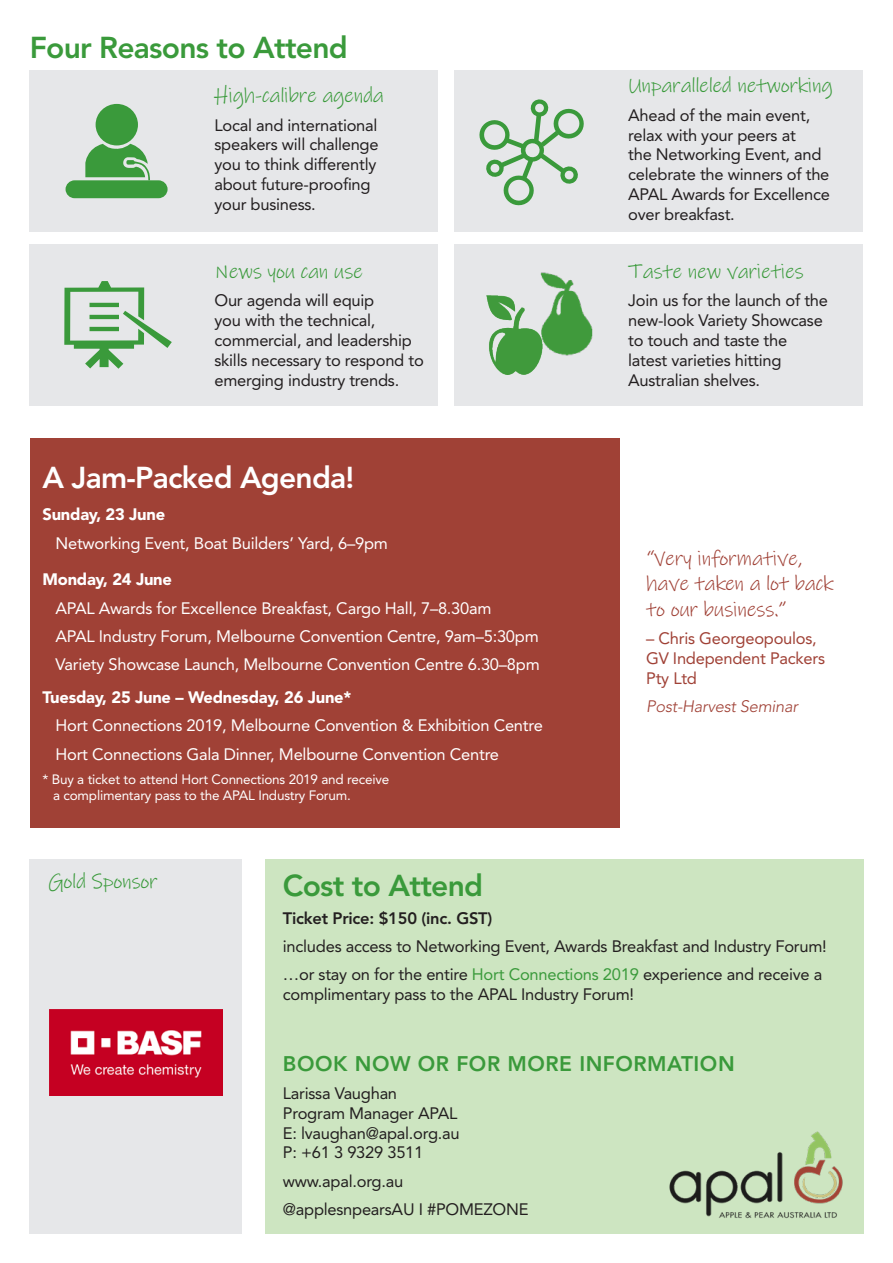
<style>
.page{position:relative;width:893px;height:1263px;background:#fff}
.page>*{position:absolute;margin:0;border:0;box-sizing:border-box;transform-origin:0 0}
.Heading_1{font:800 30px "Avenir LT Std";letter-spacing:-.025em;color:#3a9a3b}
.Heading_1-2{font:800 30px "Avenir LT Std";letter-spacing:-.025em;color:#fff}
.t1{font:21px "Ink Free";letter-spacing:-.015em;color:#3a9a3b}
.t2{font:21px/25.5px "Ink Free";letter-spacing:-.015em;color:#a04136}
.Heading_2{font:800 21px "Avenir LT Std";letter-spacing:.025em;color:#3a9a3b}
.Body_text{font:16.5px/19.8px "Avenir LT Std";letter-spacing:-.015em;color:#231f20}
.Body_text-2{font:16.5px "Avenir LT Std";letter-spacing:-.015em;color:#fff}
.Body_text-3{font:900 16.5px "Avenir LT Std";letter-spacing:-.015em;color:#fff}
.Body_text-4{font:16.5px/19.8px "Avenir LT Std";letter-spacing:-.015em;color:#a04136}
.Body_text-5{font:800 16.5px "Avenir LT Std";letter-spacing:-.015em;color:#231f20}
.Body_text-6{font:italic 300 16.5px "Avenir LT Std";letter-spacing:-.015em;color:#a04136}
.Note{font:13.5px/16.2px "Avenir LT Std";letter-spacing:-.015em;color:#fff}
.s1{color:#3a9a3b}
</style>
<div class="page">
<div style="left:30px;top:859px;width:212px;height:374px;background:#e6e7e9"></div>
<div style="left:30px;top:70px;width:408px;height:162px;background:#e6e7e9"></div>
<div style="left:30px;top:245px;width:408px;height:161px;background:#e6e7e9"></div>
<div style="left:454px;top:70px;width:408px;height:162px;background:#e6e7e9"></div>
<div style="left:454px;top:245px;width:408px;height:161px;background:#e6e7e9"></div>
<div style="left:30px;top:438px;width:589px;height:390px;background:#a04136"></div>
<div style="left:265px;top:859px;width:598px;height:374px;background:#cde5c1"></div>
<svg style="left:64px;top:281px;width:108px;height:88px"></svg>
<svg style="left:479px;top:99px;width:105px;height:107px"></svg>
<div style="left:96px;top:104px;width:42px;height:41px;background:#3a9a3b;border-radius:50%"></div>
<div style="left:66px;top:180px;width:102px;height:18px;background:#3a9a3b;border-radius:9px"></div>
<svg style="left:85px;top:144px;width:65px;height:36px"></svg>
<img style="left:540px;top:273px;width:53px;height:82px">
<img style="left:486px;top:296px;width:56px;height:79px">
<img style="left:50px;top:1009px;width:172px;height:86px">
<img style="left:669px;top:1131px;width:174px;height:88px">
<p class="Heading_1" style="left:30px;top:30px;width:320px">Four Reasons to Attend</p>
<p class="t1" style="left:214px;top:83px;width:171px">High-calibre agenda</p>
<p class="Body_text" style="left:214px;top:115px;width:166px">Local and international speakers will challenge you to think differently about future-proofing your business.</p>
<p class="t1" style="left:214px;top:259px;width:150px">News you can use</p>
<p class="Body_text" style="left:214px;top:291px;width:211px">Our agenda will equip<br>you with the technical, commercial, and leadership skills necessary to respond to emerging industry trends.</p>
<p class="Heading_1-2" style="left:43px;top:460px;width:313px">A Jam-Packed Agenda!</p>
<p class="Body_text-3" style="left:43px;top:505px;width:124px">Sunday, 23 June</p>
<p class="Body_text-2" style="left:56px;top:533px;width:334px">Networking Event, Boat Builders’ Yard, 6–9pm</p>
<p class="Body_text-3" style="left:43px;top:570px;width:131px">Monday, 24 June</p>
<p class="Body_text-2" style="left:56px;top:598px;width:437px">APAL Awards for Excellence Breakfast, Cargo Hall, 7–8.30am</p>
<p class="Body_text-2" style="left:56px;top:627px;width:485px">APAL Industry Forum, Melbourne Convention Centre, 9am–5:30pm</p>
<p class="Body_text-2" style="left:56px;top:655px;width:486px">Variety Showcase Launch, Melbourne Convention Centre 6.30–8pm</p>
<p class="Body_text-3" style="left:43px;top:687px;width:310px">Tuesday, 25 June – Wednesday, 26 June*</p>
<p class="Body_text-2" style="left:56px;top:716px;width:489px">Hort Connections 2019, Melbourne Convention &amp; Exhibition Centre</p>
<p class="Body_text-2" style="left:56px;top:744px;width:445px">Hort Connections Gala Dinner, Melbourne Convention Centre</p>
<p class="Note" style="left:53px;top:771px;width:338px;text-indent:-11px">* Buy a ticket to attend Hort Connections 2019 and receive a complimentary pass to the APAL Industry Forum.</p>
<p class="t1" style="left:628px;top:73px;width:206px">Unparalleled networking</p>
<p class="Body_text" style="left:628px;top:105px;width:203px">Ahead of the main event, relax with your peers at<br>the Networking Event, and celebrate the winners of the<br>APAL Awards for Excellence over breakfast.</p>
<p class="t1" style="left:628px;top:259px;width:177px">Taste new varieties</p>
<p class="Body_text" style="left:628px;top:291px;width:201px">Join us for the launch of the new-look Variety Showcase to touch and taste the latest varieties hitting<br>Australian shelves.</p>
<p class="t2" style="left:646px;top:546px;width:189px">“Very informative, have taken a lot back to our business.”</p>
<p class="Body_text-4" style="left:646px;top:629px;width:180px">– Chris Georgeopoulos,<br>GV Independent Packers<br>Pty Ltd</p>
<p class="Body_text-6" style="left:646px;top:697px;width:153px">Post-Harvest Seminar</p>
<p class="t1" style="left:49px;top:869px;width:111px">Gold Sponsor</p>
<p class="Heading_1" style="left:283px;top:867px;width:202px">Cost to Attend</p>
<p class="Body_text-5" style="left:283px;top:908px;width:211px">Ticket Price: $150 (inc. GST)</p>
<p class="Body_text" style="left:283px;top:937px;width:545px">includes access to Networking Event, Awards Breakfast and Industry Forum!</p>
<p class="Body_text" style="left:283px;top:965px;width:541px">…or stay on for the entire <span class="s1">Hort Connections 2019</span> experience and receive a complimentary pass to the APAL Industry Forum!</p>
<p class="Heading_2" style="left:283px;top:1051px;width:453px">BOOK NOW OR FOR MORE INFORMATION</p>
<p class="Body_text" style="left:283px;top:1083px;width:178px">Larissa Vaughan<br>Program Manager APAL<br>E: lvaughan@apal.org.au<br>P: +61 3 9329 3511</p>
<p class="Body_text" style="left:283px;top:1171px;width:122px">www.apal.org.au</p>
<p class="Body_text" style="left:283px;top:1199px;width:247px">@applesnpearsAU I #POMEZONE</p>
</div>
